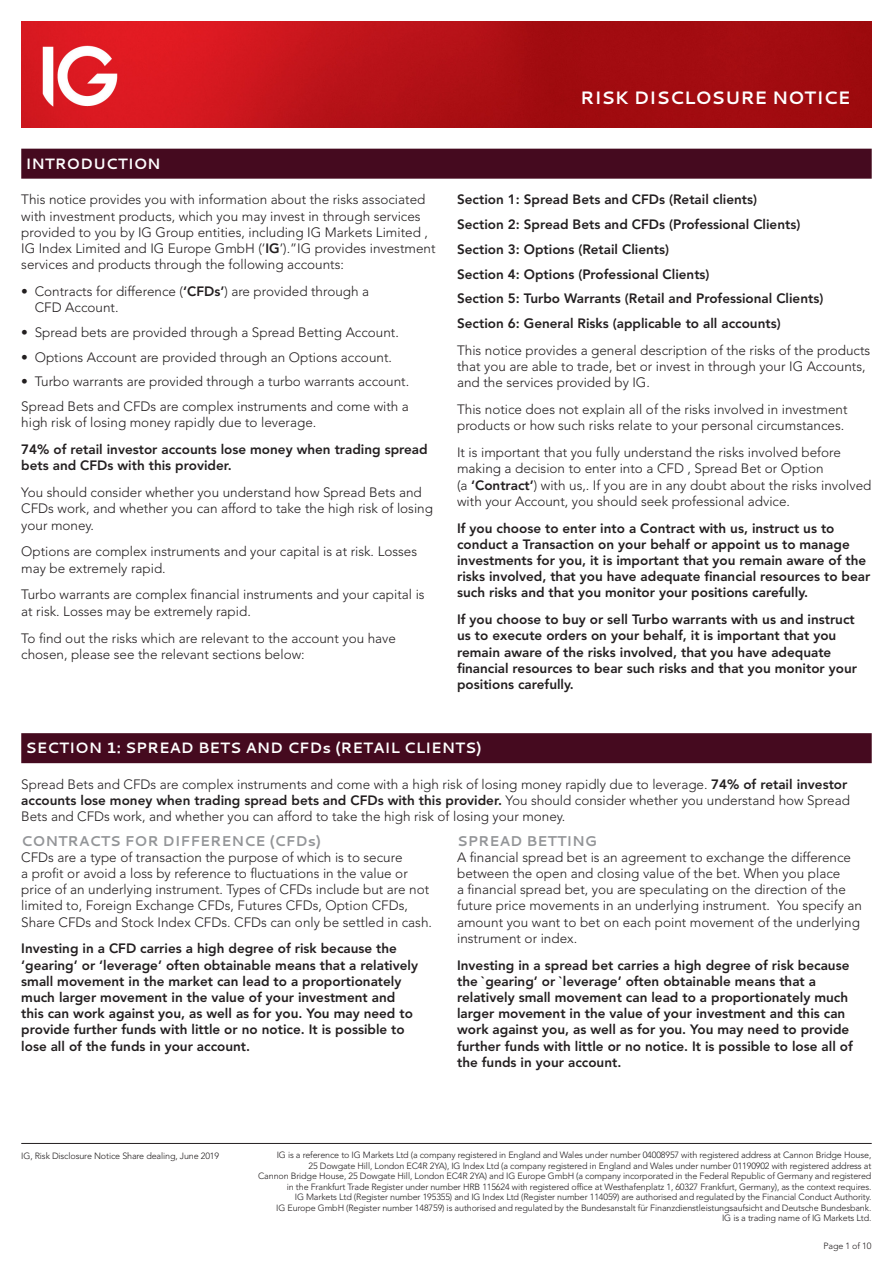
<style>
.page{position:relative;width:893px;height:1263px;background:#fff}
.page>*{position:absolute;margin:0;border:0;box-sizing:border-box;transform-origin:0 0}
.t1{font:700 18px "Cantarell";color:#fff}
.t2{font:700 15px "Cantarell";color:#fff}
.t3{font:700 14.25px "Cantarell";color:#939598}
.t4{font:300 13.5px/16.2px "Avenir LT Std";color:#231f20}
.t5{font:800 13.5px/16.2px "Avenir LT Std";color:#231f20}
.t6{font:300 9px/10.5px "Avenir LT Std";letter-spacing:-.015em;color:#231f20;text-align:right}
.s1{font-weight:800}
</style>
<div class="page">
<img style="left:21px;top:21px;width:851px;height:107px">
<hr style="left:21px;top:1143px;width:851px;height:1px;background:#231f20">
<div style="left:21px;top:149px;width:851px;height:30px;background:#450a1f"></div>
<div style="left:21px;top:733px;width:851px;height:30px;background:#450a1f"></div>
<p class="t2" style="left:26px;top:153px;width:137px">INTRODUCTION</p>
<p class="t4" style="left:21px;top:192px;width:416px">This notice provides you with information about the risks associated with investment products, which you may invest in through services provided to you by IG Group entities, including IG Markets Limited , IG Index Limited and IG Europe GmbH (‘<span class="s1">IG</span>’).”IG provides investment services and products through the following accounts:</p>
<p class="t4" style="left:35px;top:283px;width:336px;text-indent:-13px">• Contracts for difference (<span class="s1">‘CFDs’</span>) are provided through a<br>CFD Account.</p>
<p class="t4" style="left:21px;top:324px;width:379px">• Spread bets are provided through a Spread Betting Account.</p>
<p class="t4" style="left:21px;top:349px;width:372px">• Options Account are provided through an Options account.</p>
<p class="t4" style="left:21px;top:369px;width:389px;line-height:24.8px">• Turbo warrants are provided through a turbo warrants account.<br>Spread Bets and CFDs are complex instruments and come with a</p>
<p class="t4" style="left:21px;top:415px;width:297px">high risk of losing money rapidly due to leverage.</p>
<p class="t5" style="left:21px;top:441px;width:408px">74% of retail investor accounts lose money when trading spread bets and CFDs with this provider.</p>
<p class="t4" style="left:21px;top:484px;width:413px">You should consider whether you understand how Spread Bets and<br>CFDs work, and whether you can afford to take the high risk of losing your money.</p>
<p class="t4" style="left:21px;top:544px;width:397px">Options are complex instruments and your capital is at risk. Losses may be extremely rapid.</p>
<p class="t4" style="left:21px;top:587px;width:405px">Turbo warrants are complex financial instruments and your capital is at risk. Losses may be extremely rapid.</p>
<p class="t4" style="left:21px;top:630px;width:376px">To find out the risks which are relevant to the account you have chosen, please see the relevant sections below:</p>
<h1 class="t1" style="left:580px;top:85px;width:272px">RISK DISCLOSURE NOTICE</h1>
<p class="t5" style="left:457px;top:187px;width:368px;line-height:24.8px">Section 1: Spread Bets and CFDs (Retail clients)<br>Section 2: Spread Bets and CFDs (Professional Clients)<br>Section 3: Options (Retail Clients)<br>Section 4: Options (Professional Clients)<br>Section 5: Turbo Warrants (Retail and Professional Clients)<br>Section 6: General Risks (applicable to all accounts)</p>
<p class="t4" style="left:457px;top:342px;width:415px">This notice provides a general description of the risks of the products that you are able to trade, bet or invest in through your IG Accounts, and the services provided by IG.</p>
<p class="t4" style="left:457px;top:401px;width:392px">This notice does not explain all of the risks involved in investment products or how such risks relate to your personal circumstances.</p>
<p class="t4" style="left:457px;top:444px;width:416px">It is important that you fully understand the risks involved before making a decision to enter into a CFD , Spread Bet or Option<br>(a <span class="s1">‘Contract’</span>) with us,. If you are in any doubt about the risks involved with your Account, you should seek professional advice.</p>
<p class="t5" style="left:457px;top:520px;width:415px">If you choose to enter into a Contract with us, instruct us to conduct a Transaction on your behalf or appoint us to manage investments for you, it is important that you remain aware of the risks involved, that you have adequate financial resources to bear such risks and that you monitor your positions carefully.</p>
<p class="t5" style="left:457px;top:611px;width:401px">If you choose to buy or sell Turbo warrants with us and instruct us to execute orders on your behalf, it is important that you remain aware of the risks involved, that you have adequate financial resources to bear such risks and that you monitor your positions carefully.</p>
<p class="t2" style="left:26px;top:737px;width:458px">SECTION 1: SPREAD BETS AND CFDs (RETAIL CLIENTS)</p>
<p class="t4" style="left:21px;top:776px;width:830px">Spread Bets and CFDs are complex instruments and come with a high risk of losing money rapidly due to leverage. <span class="s1">74% of retail investor accounts lose money when trading spread bets and CFDs with this provider.</span> You should consider whether you understand how Spread<br>Bets and CFDs work, and whether you can afford to take the high risk of losing your money.</p>
<p class="t3" style="left:21px;top:830px;width:301px">CONTRACTS FOR DIFFERENCE (CFDs)</p>
<p class="t4" style="left:21px;top:849px;width:412px">CFDs are a type of transaction the purpose of which is to secure<br>a profit or avoid a loss by reference to fluctuations in the value or price of an underlying instrument. Types of CFDs include but are not limited to, Foreign Exchange CFDs, Futures CFDs, Option CFDs, Share CFDs and Stock Index CFDs. CFDs can only be settled in cash.</p>
<p class="t5" style="left:21px;top:941px;width:398px">Investing in a CFD carries a high degree of risk because the ‘gearing’ or ‘leverage’ often obtainable means that a relatively small movement in the market can lead to a proportionately much larger movement in the value of your investment and this can work against you, as well as for you. You may need to provide further funds with little or no notice. It is possible to lose all of the funds in your account.</p>
<p class="t3" style="left:457px;top:830px;width:142px">SPREAD BETTING</p>
<p class="t4" style="left:457px;top:849px;width:406px">A financial spread bet is an agreement to exchange the difference between the open and closing value of the bet. When you place<br>a financial spread bet, you are speculating on the direction of the future price movements in an underlying instrument. You specify an amount you want to bet on each point movement of the underlying instrument or index.</p>
<p class="t5" style="left:457px;top:957px;width:397px">Investing in a spread bet carries a high degree of risk because the `gearing’ or `leverage’ often obtainable means that a relatively small movement can lead to a proportionately much larger movement in the value of your investment and this can work against you, as well as for you. You may need to provide further funds with little or no notice. It is possible to lose all of the funds in your account.</p>
<p class="t6" style="left:21px;top:1151px;width:199px">IG, Risk Disclosure Notice Share dealing, June 2019</p>
<p class="t6" style="left:258px;top:1150px;width:615px">IG is a reference to IG Markets Ltd (a company registered in England and Wales under number 04008957 with registered address at Cannon Bridge House,<br>25 Dowgate Hill, London EC4R 2YA), IG Index Ltd (a company registered in England and Wales under number 01190902 with registered address at<br>Cannon Bridge House, 25 Dowgate Hill, London EC4R 2YA) and IG Europe GmbH (a company incorporated in the Federal Republic of Germany and registered in the Frankfurt Trade Register under number HRB 115624 with registered office at Westhafenplatz 1, 60327 Frankfurt, Germany), as the context requires.<br>IG Markets Ltd (Register number 195355) and IG Index Ltd (Register number 114059) are authorised and regulated by the Financial Conduct Authority.<br>IG Europe GmbH (Register number 148759) is authorised and regulated by the Bundesanstalt für Finanzdienstleistungsaufsicht and Deutsche Bundesbank.<br>IG is a trading name of IG Markets Ltd.</p>
<p class="t6" style="left:823px;top:1240px;width:49px">Page 1 of 10</p>
</div>
